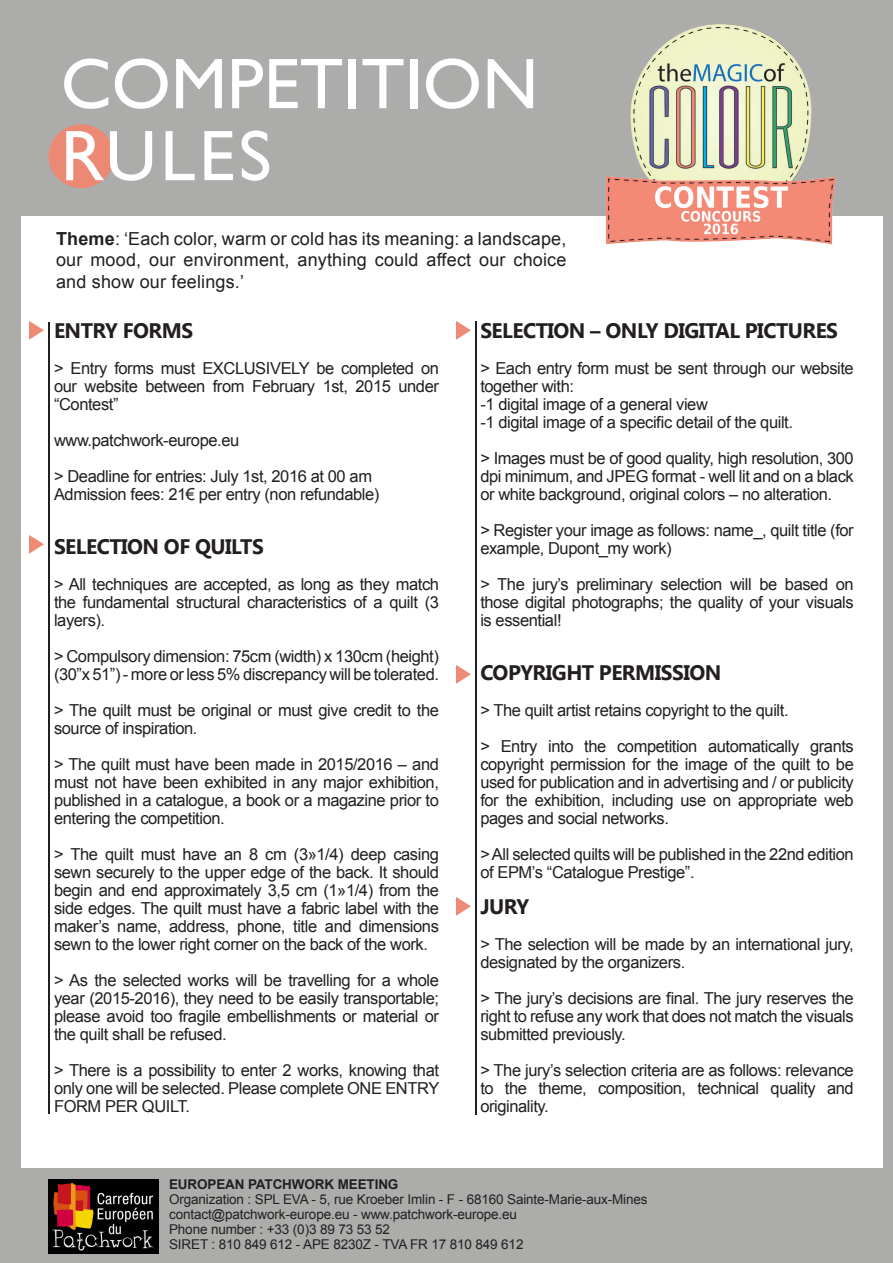
<style>
.page{position:relative;width:893px;height:1263px;background:#fff}
.page>*{position:absolute;margin:0;border:0;box-sizing:border-box;transform-origin:0 0}
.t1{font:72px "Gill Sans";color:#fff}
.t2{font:700 21px "Khmer UI";letter-spacing:-.025em;color:#231f20}
.t3{font:18px/21.6px "Arial";letter-spacing:.01em;color:#231f20;text-align:justify}
.t4{font:16.5px/18px "Arial";letter-spacing:-.025em;color:#231f20;text-align:justify}
.t5{font:13.5px "Arial";letter-spacing:-.01em;color:#231f20}
.t6{font:700 13.5px "Arial";letter-spacing:-.01em;color:#231f20}
.s1{font-weight:700}
</style>
<div class="page">
<div style="left:0;top:1168px;width:893px;height:95px;background:#acacaa"></div>
<div style="left:0;top:0;width:893px;height:216px;background:#acacaa"></div>
<div style="left:48px;top:124px;width:66px;height:64px;background:#ec8974;border-radius:50%"></div>
<img style="left:49px;top:1179px;width:110px;height:74px">
<img style="left:29px;top:322px;width:15px;height:17px">
<div style="left:0;top:17px;width:20px;height:1246px;background:#acacaa"></div>
<div style="left:884px;top:17px;width:9px;height:1246px;background:#acacaa"></div>
<img style="left:29px;top:536px;width:15px;height:17px">
<img style="left:456px;top:322px;width:14px;height:17px">
<img style="left:456px;top:665px;width:14px;height:18px">
<img style="left:456px;top:898px;width:14px;height:17px">
<img style="left:606px;top:24px;width:230px;height:221px">
<hr style="left:48px;top:322px;width:1px;height:792px;background:#231f20">
<hr style="left:475px;top:322px;width:1px;height:793px;background:#231f20">
<p class="t1" style="left:61px;top:42px;width:479px">COMPETITION</p>
<p class="t1" style="left:61px;top:114px;width:212px">RULES</p>
<p class="t3" style="left:56px;top:228px;width:512px"><span class="s1">Theme</span>: ‘Each color, warm or cold has its meaning: a landscape, our mood, our environment, anything could affect our choice and show our feelings.’</p>
<p class="t2" style="left:54px;top:319px;width:141px">ENTRY FORMS</p>
<p class="t4" style="left:54px;top:360px;width:386px">&gt; Entry forms must EXCLUSIVELY be completed on our website between from February 1st, 2015 under “Contest”</p>
<p class="t4" style="left:54px;top:432px;width:187px">www.patchwork-europe.eu</p>
<p class="t4" style="left:54px;top:468px;width:320px">&gt; Deadline for entries: July 1st, 2016 at 00 am</p>
<p class="t4" style="left:54px;top:486px;width:327px">Admission fees: 21€ per entry (non refundable)</p>
<p class="t2" style="left:54px;top:535px;width:211px">SELECTION OF QUILTS</p>
<p class="t4" style="left:54px;top:576px;width:386px">&gt; All techniques are accepted, as long as they match the fundamental structural characteristics of a quilt (3 layers).</p>
<p class="t4" style="left:54px;top:648px;width:386px">&gt; Compulsory dimension: 75cm (width) x 130cm (height) (30”x 51”) - more or less 5% discrepancy will be tolerated.</p>
<p class="t4" style="left:54px;top:702px;width:386px">&gt; The quilt must be original or must give credit to the source of inspiration.</p>
<p class="t4" style="left:54px;top:756px;width:386px">&gt; The quilt must have been made in 2015/2016 – and must not have been exhibited in any major exhibition, published in a catalogue, a book or a magazine prior to entering the competition.</p>
<p class="t4" style="left:54px;top:846px;width:386px">&gt; The quilt must have an 8 cm (3»1/4) deep casing sewn securely to the upper edge of the back. It should begin and end approximately 3,5 cm (1»1/4) from the side edges. The quilt must have a fabric label with the maker’s name, address, phone, title and dimensions sewn to the lower right corner on the back of the work.</p>
<p class="t4" style="left:54px;top:972px;width:386px">&gt; As the selected works will be travelling for a whole year (2015-2016), they need to be easily transportable; please avoid too fragile embellishments or material or the quilt shall be refused.</p>
<p class="t4" style="left:54px;top:1062px;width:387px">&gt; There is a possibility to enter 2 works, knowing that only one will be selected. Please complete ONE ENTRY FORM PER QUILT.</p>
<p class="t2" style="left:480px;top:319px;width:359px">SELECTION – ONLY DIGITAL PICTURES</p>
<p class="t4" style="left:480px;top:360px;width:375px">&gt; Each entry form must be sent through our website together with:</p>
<p class="t4" style="left:480px;top:396px;width:229px">-1 digital image of a general view</p>
<p class="t4" style="left:480px;top:414px;width:314px">-1 digital image of a specific detail of the quilt.</p>
<p class="t4" style="left:480px;top:450px;width:375px">&gt; Images must be of good quality, high resolution, 300 dpi minimum, and JPEG format - well lit and on a black or white background, original colors – no alteration.</p>
<p class="t4" style="left:480px;top:522px;width:375px">&gt; Register your image as follows: name_, quilt title (for example, Dupont_my work)</p>
<p class="t4" style="left:480px;top:576px;width:375px">&gt; The jury’s preliminary selection will be based on those digital photographs; the quality of your visuals is essential!</p>
<p class="t2" style="left:480px;top:661px;width:243px">COPYRIGHT PERMISSION</p>
<p class="t4" style="left:480px;top:702px;width:310px">&gt; The quilt artist retains copyright to the quilt.</p>
<p class="t4" style="left:480px;top:738px;width:375px">&gt; Entry into the competition automatically grants copyright permission for the image of the quilt to be used for publication and in advertising and / or publicity for the exhibition, including use on appropriate web pages and social networks.</p>
<p class="t4" style="left:480px;top:846px;width:375px">&gt; All selected quilts will be published in the 22nd edition of EPM’s “Catalogue Prestige”.</p>
<p class="t2" style="left:480px;top:895px;width:51px">JURY</p>
<p class="t4" style="left:480px;top:936px;width:375px">&gt; The selection will be made by an international jury, designated by the organizers.</p>
<p class="t4" style="left:480px;top:990px;width:375px">&gt; The jury’s decisions are final. The jury reserves the right to refuse any work that does not match the visuals submitted previously.</p>
<p class="t4" style="left:480px;top:1062px;width:375px">&gt; The jury’s selection criteria are as follows: relevance to the theme, composition, technical quality and originality.</p>
<p class="t6" style="left:169px;top:1175px;width:231px">EUROPEAN PATCHWORK MEETING</p>
<p class="t5" style="left:169px;top:1190px;width:480px">Organization : SPL EVA - 5, rue Kroeber Imlin - F - 68160 Sainte-Marie-aux-Mines</p>
<p class="t5" style="left:169px;top:1205px;width:350px">contact@patchwork-europe.eu - www.patchwork-europe.eu</p>
<p class="t5" style="left:169px;top:1220px;width:222px">Phone number : +33 (0)3 89 73 53 52</p>
<p class="t5" style="left:169px;top:1235px;width:356px">SIRET : 810 849 612 - APE 8230Z - TVA FR 17 810 849 612</p>
</div>
